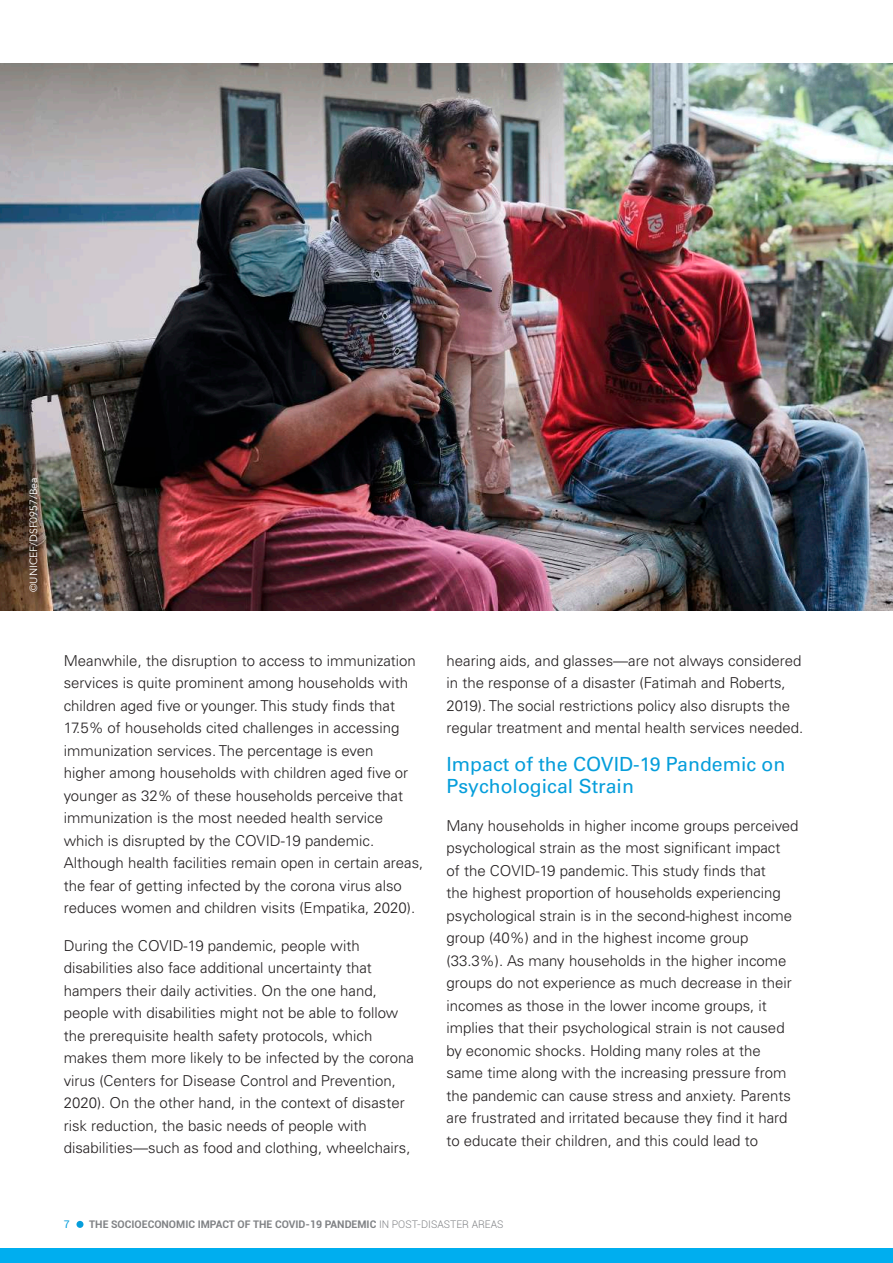
<style>
.page{position:relative;width:893px;height:1263px;background:#fff}
.page>*{position:absolute;margin:0;border:0;box-sizing:border-box;transform-origin:0 0}
.t1{font:19.5px/22.5px "Univers LT Pro 55 Roman";color:#069edb}
.t2{font:300 15px/22.5px "Univers LT Pro 45";color:#231f20}
.t3{font:700 10.5px "Roboto";color:#808285}
.t4{font:10.5px "Avenir";color:#fff}
.t5{font:10.5px "Roboto";color:#069edb}
.s1{font-weight:300}
</style>
<div class="page">
<div style="left:0;top:1248px;width:893px;height:15px;background:#00aeef"></div>
<div style="left:76px;top:1221px;width:7px;height:7px;background:#069edb;border-radius:50%"></div>
<img style="left:0;top:64px;width:893px;height:546px">
<p class="t4" style="left:27px;top:592px;width:116px;rotate:-90deg">©UNICEF/DSF0957/Bea</p>
<p class="t2" style="left:64px;top:649px;width:361px">Meanwhile, the disruption to access to immunization services is quite prominent among households with children aged five or younger. This study finds that 17.5% of households cited challenges in accessing immunization services. The percentage is even<br>higher among households with children aged five or younger as 32% of these households perceive that immunization is the most needed health service which is disrupted by the COVID-19 pandemic.<br>Although health facilities remain open in certain areas, the fear of getting infected by the corona virus also reduces women and children visits (Empatika, 2020).</p>
<p class="t2" style="left:64px;top:934px;width:352px">During the COVID-19 pandemic, people with disabilities also face additional uncertainty that hampers their daily activities. On the one hand, people with disabilities might not be able to follow the prerequisite health safety protocols, which makes them more likely to be infected by the corona virus (Centers for Disease Control and Prevention, 2020). On the other hand, in the context of disaster risk reduction, the basic needs of people with disabilities—such as food and clothing, wheelchairs,</p>
<p class="t2" style="left:446px;top:649px;width:358px">hearing aids, and glasses—are not always considered in the response of a disaster (Fatimah and Roberts, 2019). The social restrictions policy also disrupts the regular treatment and mental health services needed.</p>
<h1 class="t1" style="left:446px;top:752px;width:340px">Impact of the COVID-19 Pandemic on<br>Psychological Strain</h1>
<p class="t2" style="left:446px;top:813px;width:354px">Many households in higher income groups perceived psychological strain as the most significant impact<br>of the COVID-19 pandemic. This study finds that<br>the highest proportion of households experiencing psychological strain is in the second-highest income group (40%) and in the highest income group (33.3%). As many households in the higher income groups do not experience as much decrease in their incomes as those in the lower income groups, it implies that their psychological strain is not caused by economic shocks. Holding many roles at the same time along with the increasing pressure from the pandemic can cause stress and anxiety. Parents are frustrated and irritated because they find it hard to educate their children, and this could lead to</p>
<p class="t5" style="left:64px;top:1217px;width:7px">7</p>
<p class="t3" style="left:89px;top:1217px;width:416px">THE SOCIOECONOMIC IMPACT OF THE COVID-19 PANDEMIC <span class="s1">IN POST-DISASTER AREAS</span></p>
</div>
